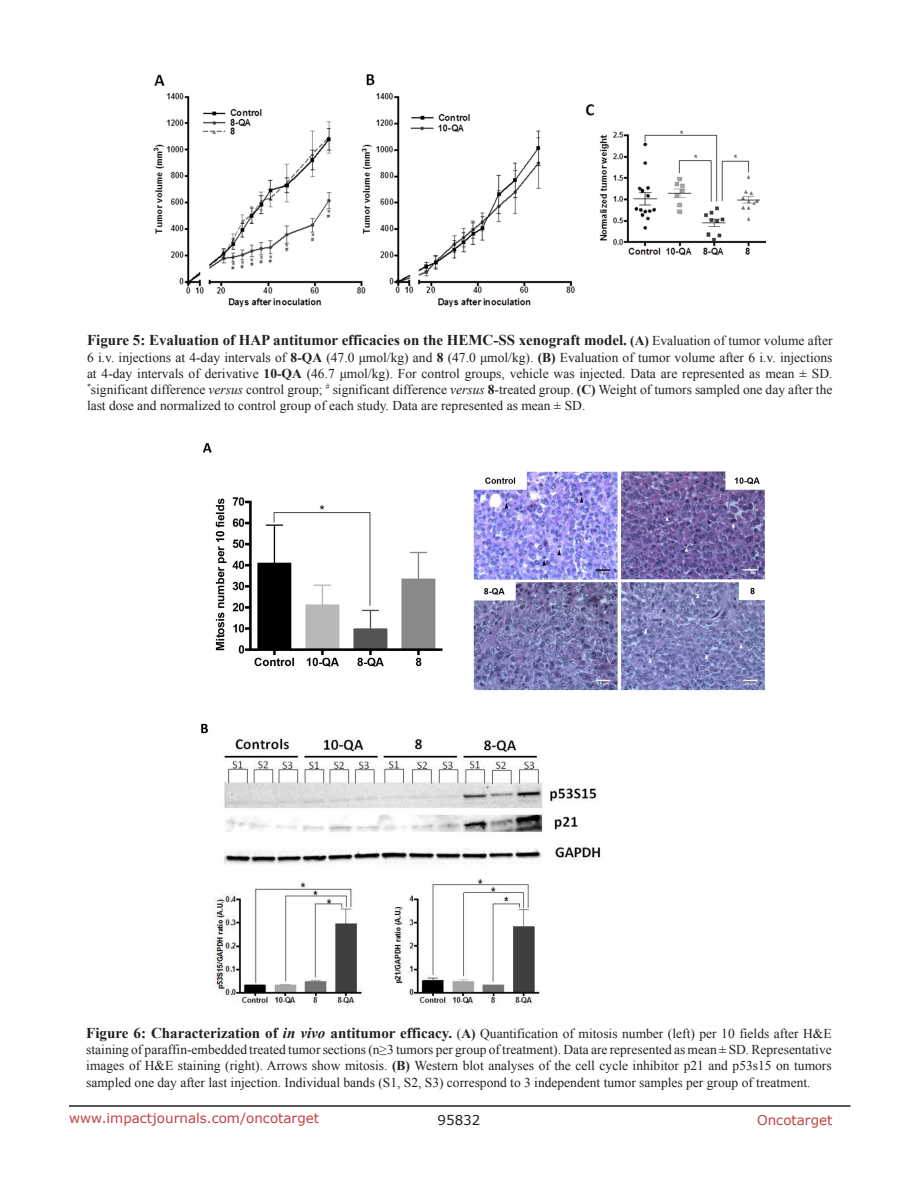
<style>
.page{position:relative;width:918px;height:1188px;background:#fff}
.page>*{position:absolute;margin:0;border:0;box-sizing:border-box;transform-origin:0 0}
.figuretext{font:700 15px "Times New Roman";color:#231f20}
.figuretext-2{font:13.5px/16.2px "Times New Roman";color:#231f20;text-align:justify}
.t1{font:13.5px "Verdana";color:#c24141}
.t2{font:13.5px "Verdana";color:#231f20}
.s1{font-size:13.5px}
.s2{font-weight:400;font-size:13.5px}
.s3{font-weight:700}
.s4{font-style:italic}
.s5{font-weight:700;font-size:15px}
.s6{font-weight:700;font-style:italic;font-size:15px}
</style>
<div class="page">
<hr style="left:69px;top:1105px;width:781px;height:2px;background:#231f20">
<img style="left:154px;top:75px;width:612px;height:231px">
<img style="left:201px;top:443px;width:564px;height:563px">
<p class="figuretext" style="left:87px;top:330px;width:747px">Figure 5: Evaluation of HAP antitumor efficacies on the HEMC-SS xenograft model. <span class="s1">(A)</span> <span class="s2">Evaluation of tumor volume after</span></p>
<p class="figuretext-2" style="left:87px;top:349px;width:747px">6 i.v. injections at 4-day intervals of <span class="s3">8-QA</span> (47.0 μmol/kg) and <span class="s3">8</span> (47.0 μmol/kg). <span class="s3">(B)</span> Evaluation of tumor volume after 6 i.v. injections at 4-day intervals of derivative <span class="s3">10-QA</span> (46.7 μmol/kg). For control groups, vehicle was injected. Data are represented as mean ± SD. <sup>*</sup>significant difference <span class="s4">versus</span> control group; <sup>#</sup> significant difference <span class="s4">versus</span> <span class="s3">8</span>-treated group. <span class="s3">(C)</span> Weight of tumors sampled one day after the last dose and normalized to control group of each study. Data are represented as mean ± SD.</p>
<p class="figuretext-2" style="left:86px;top:1025px;width:747px"><span class="s5">Figure 6: Characterization of</span> <span class="s6">in vivo</span> <span class="s5">antitumor efficacy.</span> (<span class="s3">A)</span> Quantification of mitosis number (left) per 10 fields after H&amp;E staining of paraffin-embedded treated tumor sections (n≥3 tumors per group of treatment). Data are represented as mean ± SD. Representative images of H&amp;E staining (right). Arrows show mitosis. <span class="s3">(B)</span> Western blot analyses of the cell cycle inhibitor p21 and p53s15 on tumors sampled one day after last injection. Individual bands (S1, S2, S3) correspond to 3 independent tumor samples per group of treatment.</p>
<p class="t1" style="left:69px;top:1109px;width:252px">www.impactjournals.com/oncotarget</p>
<p class="t2" style="left:438px;top:1111px;width:44px">95832</p>
<p class="t1" style="left:757px;top:1111px;width:77px">Oncotarget</p>
</div>
